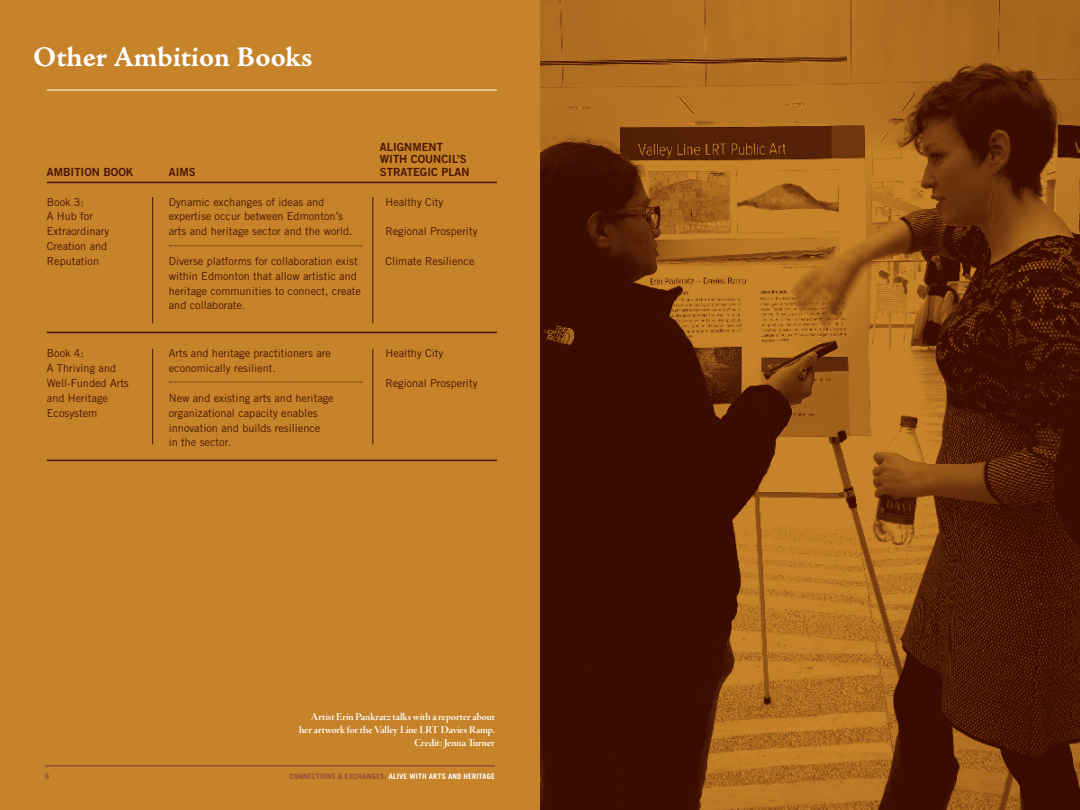
<style>
.page{position:relative;width:1080px;height:810px;background:#fff}
.page>*{position:absolute;margin:0;border:0;box-sizing:border-box;transform-origin:0 0}
.t1{font:28.12px "Adobe Jenson Pro Bold Capt";letter-spacing:-.005em;color:#fff}
.t2{font:11.25px/12.5px "Trade Gothic Bold Two";color:#4a1606}
.t3{font:11px/14.9px "Trade Gothic";color:#4a1606}
.t4{font:11px/13.1px "Adobe Jenson Pro Bold Disp";letter-spacing:-.005em;color:#fff;text-align:right}
.t5{font:700 7.5px "Trade Gothic";letter-spacing:.03em;color:#fff}
.t6{font:700 7.5px "Trade Gothic";color:#914e3a}
.s1{color:#914e3a}
</style>
<div class="page">
<img style="left:540px;top:0;width:540px;height:810px">
<div style="left:0;top:0;width:540px;height:810px;background:#c78329"></div>
<hr style="left:47px;top:90px;width:450px;height:1px;background:#fff">
<hr style="left:47px;top:182px;width:450px;height:1px;background:#4a1606">
<hr style="left:47px;top:460px;width:450px;height:1px;background:#4a1606">
<hr style="left:47px;top:332px;width:450px;height:1px;background:#4a1606">
<svg style="left:169px;top:245px;width:193px;height:1px"></svg>
<svg style="left:169px;top:382px;width:193px;height:1px"></svg>
<hr style="left:152px;top:197px;width:1px;height:126px;background:#4a1606">
<hr style="left:152px;top:349px;width:1px;height:95px;background:#4a1606">
<hr style="left:45px;top:765px;width:450px;height:2px;background:#914e3a">
<hr style="left:373px;top:197px;width:1px;height:126px;background:#4a1606">
<hr style="left:373px;top:349px;width:1px;height:95px;background:#4a1606">
<h1 class="t1" style="left:33px;top:40px;width:281px">Other Ambition Books</h1>
<p class="t2" style="left:47px;top:165px;width:88px">AMBITION BOOK</p>
<p class="t3" style="left:47px;top:194px;width:64px">Book 3:<br>A Hub for<br>Extraordinary<br>Creation and<br>Reputation</p>
<p class="t3" style="left:47px;top:346px;width:83px">Book 4:<br>A Thriving and<br>Well-Funded Arts and Heritage<br>Ecosystem</p>
<p class="t2" style="left:169px;top:165px;width:28px">AIMS</p>
<p class="t3" style="left:169px;top:194px;width:185px">Dynamic exchanges of ideas and expertise occur between Edmonton’s arts and heritage sector and the world.</p>
<p class="t3" style="left:169px;top:253px;width:194px">Diverse platforms for collaboration exist within Edmonton that allow artistic and heritage communities to connect, create and collaborate.</p>
<p class="t3" style="left:169px;top:346px;width:164px">Arts and heritage practitioners are economically resilient.</p>
<p class="t3" style="left:169px;top:390px;width:166px">New and existing arts and heritage organizational capacity enables innovation and builds resilience<br>in the sector.</p>
<p class="t2" style="left:380px;top:140px;width:91px">ALIGNMENT<br>WITH COUNCIL’S<br>STRATEGIC PLAN</p>
<p class="t3" style="left:385px;top:194px;width:60px">Healthy City</p>
<p class="t3" style="left:385px;top:224px;width:94px">Regional Prosperity</p>
<p class="t3" style="left:385px;top:253px;width:91px">Climate Resilience</p>
<p class="t3" style="left:385px;top:346px;width:60px">Healthy City</p>
<p class="t3" style="left:385px;top:375px;width:94px">Regional Prosperity</p>
<p class="t4" style="left:299px;top:710px;width:198px">Artist Erin Pankratz talks with a reporter about her artwork for the Valley Line LRT Davies Ramp.<br>Credit: Jenna Turner</p>
<p class="t6" style="left:45px;top:772px;width:6px">6</p>
<p class="t5" style="left:290px;top:772px;width:207px"><span class="s1">CONNECTIONS &amp; EXCHANGES:</span> ALIVE WITH ARTS AND HERITAGE</p>
</div>
